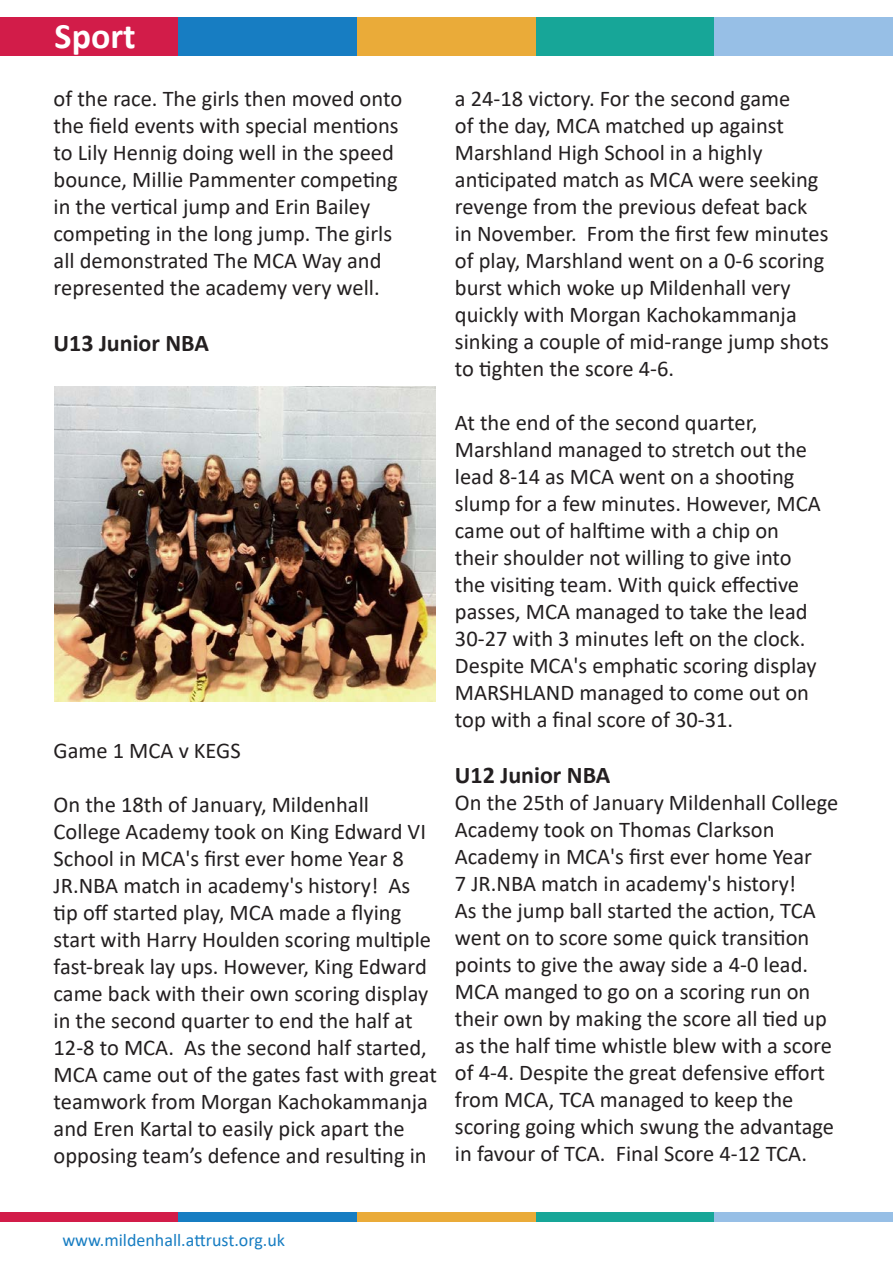
<style>
.page{position:relative;width:893px;height:1263px;background:#fff}
.page>*{position:absolute;margin:0;border:0;box-sizing:border-box;transform-origin:0 0}
.t1{font:700 36px "Calibri";color:#fff}
.t2{font:700 24px "Calibri";color:#231f20}
.t3{font:22.5px/27px "Calibri";color:#231f20}
.t4{font:18px "Calibri";color:#177dc2}
</style>
<div class="page">
<div style="left:536px;top:17px;width:178px;height:38px;background:#17a698"></div>
<div style="left:714px;top:17px;width:179px;height:38px;background:#97bfe6"></div>
<div style="left:0;top:17px;width:179px;height:38px;background:#d21c49"></div>
<div style="left:179px;top:17px;width:178px;height:38px;background:#177dc2"></div>
<div style="left:357px;top:17px;width:179px;height:38px;background:#eaab39"></div>
<div style="left:536px;top:1212px;width:178px;height:10px;background:#17a698"></div>
<div style="left:714px;top:1212px;width:179px;height:10px;background:#97bfe6"></div>
<div style="left:0;top:1212px;width:179px;height:10px;background:#d21c49"></div>
<div style="left:179px;top:1212px;width:178px;height:10px;background:#177dc2"></div>
<div style="left:357px;top:1212px;width:179px;height:10px;background:#eaab39"></div>
<img style="left:55px;top:387px;width:381px;height:314px">
<p class="t1" style="left:55px;top:11px;width:82px">Sport</p>
<p class="t3" style="left:54px;top:85px;width:350px">of the race. The girls then moved onto the field events with special mentions to Lily Hennig doing well in the speed bounce, Millie Pammenter competing in the vertical jump and Erin Bailey competing in the long jump. The girls all demonstrated The MCA Way and represented the academy very well.</p>
<p class="t2" style="left:54px;top:326px;width:157px">U13 Junior NBA</p>
<p class="t3" style="left:54px;top:736px;width:189px">Game 1 MCA v KEGS</p>
<p class="t3" style="left:54px;top:790px;width:385px">On the 18th of January, Mildenhall College Academy took on King Edward VI School in MCA's first ever home Year 8<br>JR.NBA match in academy's history! As tip off started play, MCA made a flying start with Harry Houlden scoring multiple fast-break lay ups. However, King Edward came back with their own scoring display in the second quarter to end the half at 12-8 to MCA. As the second half started, MCA came out of the gates fast with great teamwork from Morgan Kachokammanja and Eren Kartal to easily pick apart the opposing team’s defence and resulting in</p>
<p class="t3" style="left:455px;top:85px;width:376px">a 24-18 victory. For the second game<br>of the day, MCA matched up against Marshland High School in a highly anticipated match as MCA were seeking revenge from the previous defeat back in November. From the first few minutes of play, Marshland went on a 0-6 scoring burst which woke up Mildenhall very quickly with Morgan Kachokammanja sinking a couple of mid-range jump shots to tighten the score 4-6.</p>
<p class="t3" style="left:455px;top:409px;width:367px">At the end of the second quarter, Marshland managed to stretch out the lead 8-14 as MCA went on a shooting slump for a few minutes. However, MCA came out of halftime with a chip on their shoulder not willing to give into the visiting team. With quick effective passes, MCA managed to take the lead 30-27 with 3 minutes left on the clock.<br>Despite MCA's emphatic scoring display MARSHLAND managed to come out on top with a final score of 30-31.</p>
<p class="t2" style="left:455px;top:758px;width:157px">U12 Junior NBA</p>
<p class="t3" style="left:455px;top:788px;width:385px">On the 25th of January Mildenhall College Academy took on Thomas Clarkson Academy in MCA's first ever home Year<br>7 JR.NBA match in academy's history!<br>As the jump ball started the action, TCA went on to score some quick transition points to give the away side a 4-0 lead.<br>MCA manged to go on a scoring run on their own by making the score all tied up as the half time whistle blew with a score of 4-4. Despite the great defensive effort from MCA, TCA managed to keep the scoring going which swung the advantage in favour of TCA. Final Score 4-12 TCA.</p>
<p class="t4" style="left:62px;top:1227px;width:224px">www.mildenhall.attrust.org.uk</p>
</div>
